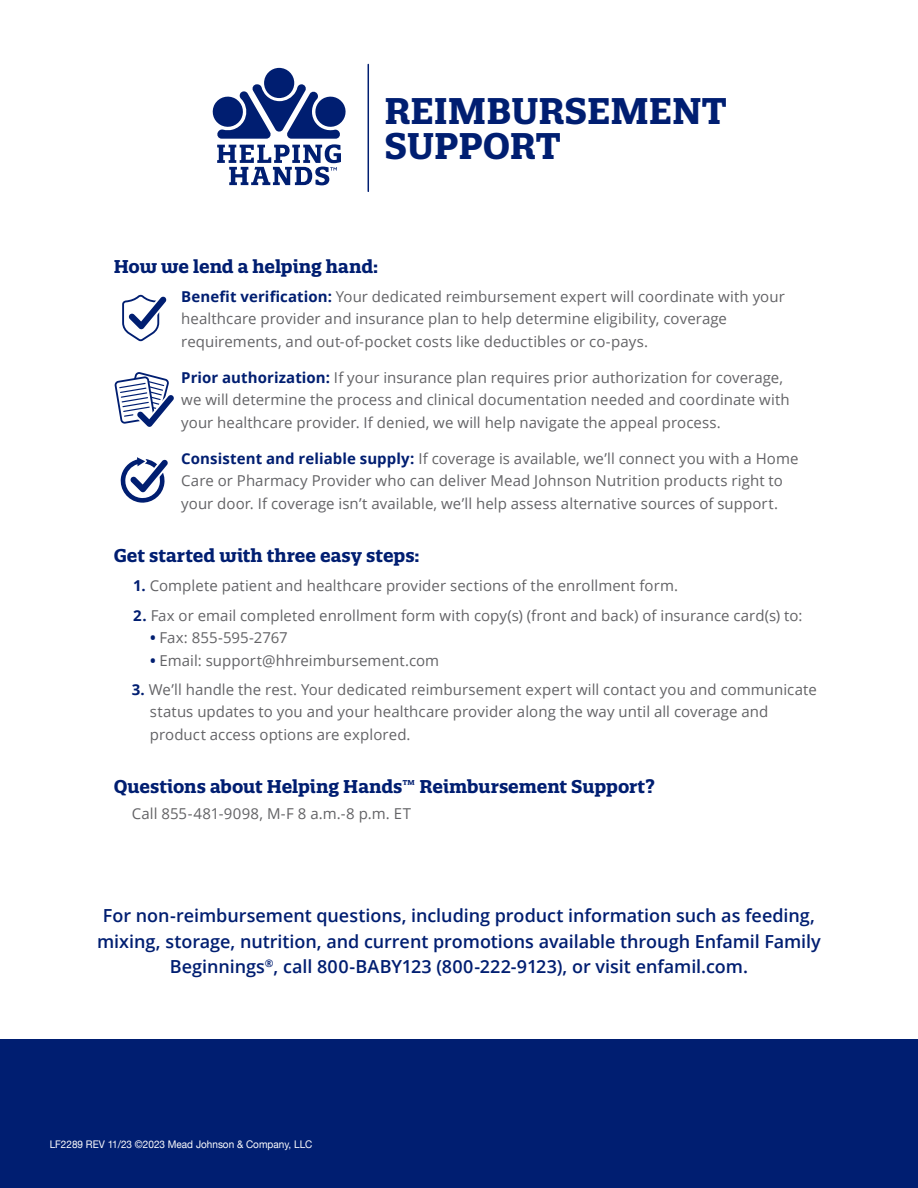
<style>
.page{position:relative;width:918px;height:1188px;background:#fff}
.page>*{position:absolute;margin:0;border:0;box-sizing:border-box;transform-origin:0 0}
.t1{font:700 36px/34.5px "Quatro Slab";color:#001e71}
.Paragraph_Style_2{font:600 18px/25.5px "Open Sans";letter-spacing:-.005em;color:#001e71;text-align:center}
.Paragraph_Style_2-2{font:700 18px "Quatro Slab";letter-spacing:-.005em;color:#001e71}
.Paragraph_Style_2-3{font:15px/22.5px "Open Sans";letter-spacing:.005em;color:#636366}
.t2{font:10.5px "Helvetica Neue";color:#fff;scale:.95 1}
.s1{font-weight:700;color:#001e71}
</style>
<div class="page">
<div style="left:0;top:1040px;width:918px;height:148px;background:#001e71"></div>
<hr style="left:368px;top:64px;width:1px;height:127px;background:#001e71">
<svg style="left:120px;top:457px;width:48px;height:46px"></svg>
<svg style="left:114px;top:372px;width:60px;height:55px"></svg>
<svg style="left:122px;top:295px;width:45px;height:46px"></svg>
<svg style="left:212px;top:68px;width:134px;height:117px"></svg>
<p class="t1" style="left:384px;top:94px;width:344px">REIMBURSEMENT<br>SUPPORT</p>
<p class="Paragraph_Style_2-2" style="left:114px;top:255px;width:266px">How we lend a helping hand:</p>
<p class="Paragraph_Style_2-3" style="left:181px;top:285px;width:605px"><span class="s1">Benefit verification:</span> Your dedicated reimbursement expert will coordinate with your healthcare provider and insurance plan to help determine eligibility, coverage requirements, and out-of-pocket costs like deductibles or co-pays.</p>
<p class="Paragraph_Style_2-3" style="left:181px;top:366px;width:610px"><span class="s1">Prior authorization:</span> If your insurance plan requires prior authorization for coverage, we will determine the process and clinical documentation needed and coordinate with your healthcare provider. If denied, we will help navigate the appeal process.</p>
<p class="Paragraph_Style_2-3" style="left:181px;top:447px;width:619px"><span class="s1">Consistent and reliable supply:</span> If coverage is available, we’ll connect you with a Home<br>Care or Pharmacy Provider who can deliver Mead Johnson Nutrition products right to your door. If coverage isn’t available, we’ll help assess alternative sources of support.</p>
<p class="Paragraph_Style_2-2" style="left:114px;top:544px;width:307px">Get started with three easy steps:</p>
<p class="Paragraph_Style_2-3" style="left:133px;top:574px;width:546px"><span class="s1">1.</span> Complete patient and healthcare provider sections of the enrollment form.</p>
<p class="Paragraph_Style_2-3" style="left:133px;top:604px;width:671px"><span class="s1">2.</span> Fax or email completed enrollment form with copy(s) (front and back) of insurance card(s) to:</p>
<p class="Paragraph_Style_2-3" style="left:150px;top:626px;width:139px"><span class="s1">•</span> Fax: 855-595-2767</p>
<p class="Paragraph_Style_2-3" style="left:150px;top:649px;width:291px"><span class="s1">•</span> Email: support@hhreimbursement.com</p>
<p class="Paragraph_Style_2-3" style="left:150px;top:678px;width:669px;text-indent:-18px"><span class="s1">3.</span> We’ll handle the rest. Your dedicated reimbursement expert will contact you and communicate status updates to you and your healthcare provider along the way until all coverage and product access options are explored.</p>
<p class="Paragraph_Style_2-2" style="left:114px;top:775px;width:543px">Questions about Helping Hands™ Reimbursement Support?</p>
<p class="Paragraph_Style_2-3" style="left:132px;top:802px;width:281px">Call 855-481-9098, M-F 8 a.m.-8 p.m. ET</p>
<p class="Paragraph_Style_2" style="left:97px;top:902px;width:725px">For non-reimbursement questions, including product information such as feeding, mixing, storage, nutrition, and current promotions available through Enfamil Family<br>Beginnings<sup>®</sup>, call 800-BABY123 (800-222-9123), or visit enfamil.com.</p>
<p class="t2" style="left:50px;top:1137px;width:278px">LF2289 REV 11/23 ©2023 Mead Johnson &amp; Company, LLC</p>
</div>
